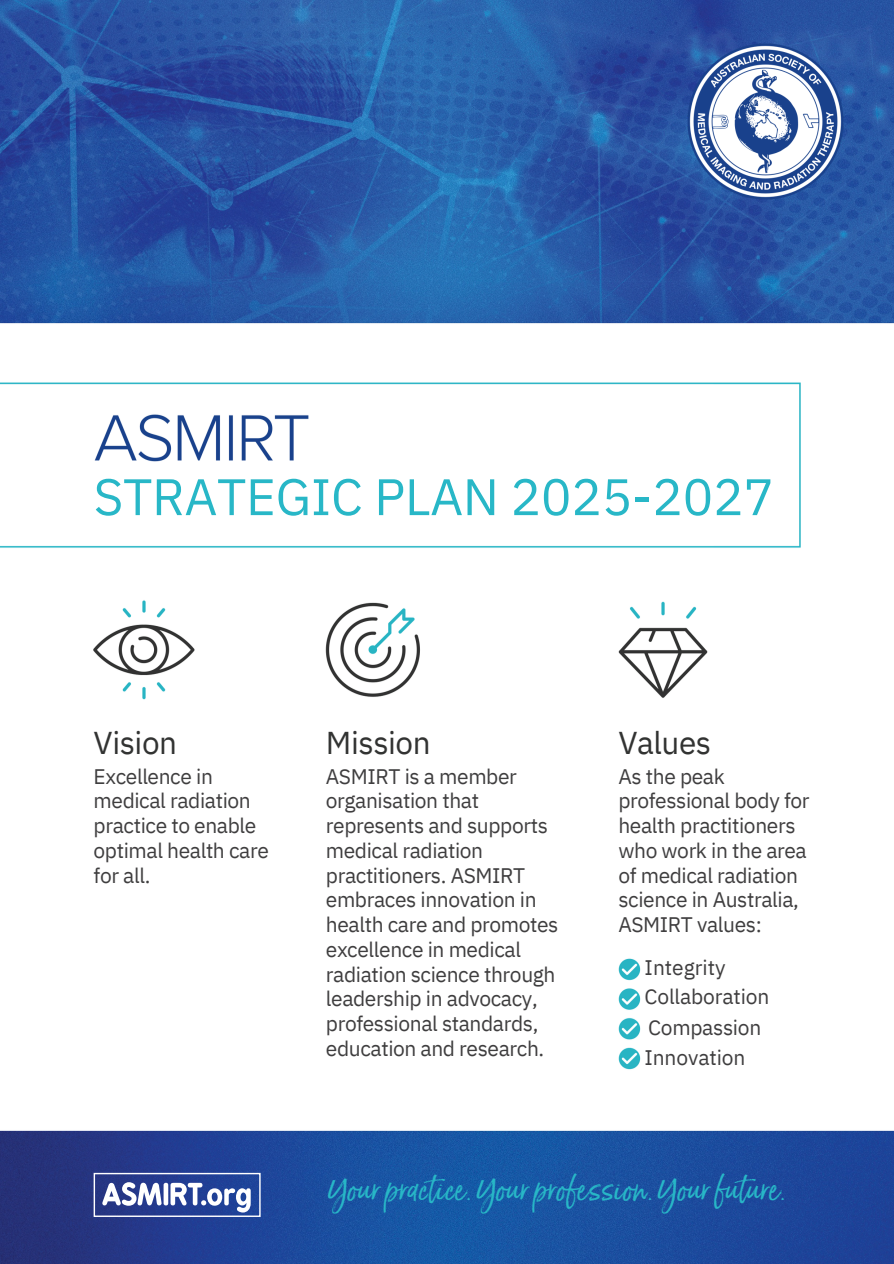
<style>
.page{position:relative;width:894px;height:1264px;background:#fff}
.page>*{position:absolute;margin:0;border:0;box-sizing:border-box;transform-origin:0 0}
.t1{font:51.3px "IBM Plex Sans";letter-spacing:-.005em;color:#28b7c7}
.t2{font:32.55px "Born Ready";color:#28b7c7}
.t3{font:31.5px "IBM Plex Sans";letter-spacing:-.015em;color:#323332}
.t4{font:21px/24.8px "IBM Plex Sans";letter-spacing:-.02em;color:#3f3e3f}
.t5{font:21px "IBM Plex Sans";color:#3f3e3f}
</style>
<div class="page">
<img style="left:0;top:0;width:893px;height:1263px">
<svg style="left:94px;top:1172px;width:166px;height:44px"></svg>
<img style="left:0;top:316px;width:893px;height:822px">
<img style="left:680px;top:36px;width:170px;height:170px">
<p class="t1" style="left:94px;top:462px;width:681px">STRATEGIC PLAN 2025-2027</p>
<p class="t3" style="left:94px;top:722px;width:85px">Vision</p>
<p class="t4" style="left:94px;top:763px;width:177px">Excellence in medical radiation practice to enable optimal health care for all.</p>
<h2 class="t3" style="left:326px;top:722px;width:106px">Mission</h2>
<p class="t4" style="left:326px;top:763px;width:234px">ASMIRT is a member organisation that represents and supports medical radiation practitioners. ASMIRT embraces innovation in health care and promotes excellence in medical radiation science through leadership in advocacy, professional standards, education and research.</p>
<h1 class="t3" style="left:618px;top:722px;width:94px">Values</h1>
<p class="t4" style="left:618px;top:763px;width:192px">As the peak professional body for health practitioners who work in the area of medical radiation science in Australia,<br>ASMIRT values:</p>
<p class="t5" style="left:644px;top:953px;width:82px">Integrity</p>
<p class="t4" style="left:644px;top:984px;width:126px">Collaboration</p>
<p class="t4" style="left:648px;top:1014px;width:115px">Compassion</p>
<p class="t4" style="left:644px;top:1044px;width:102px">Innovation</p>
<p class="t2" style="left:328px;top:1168px;width:458px">Your practice. Your profession. Your future.</p>
</div>
